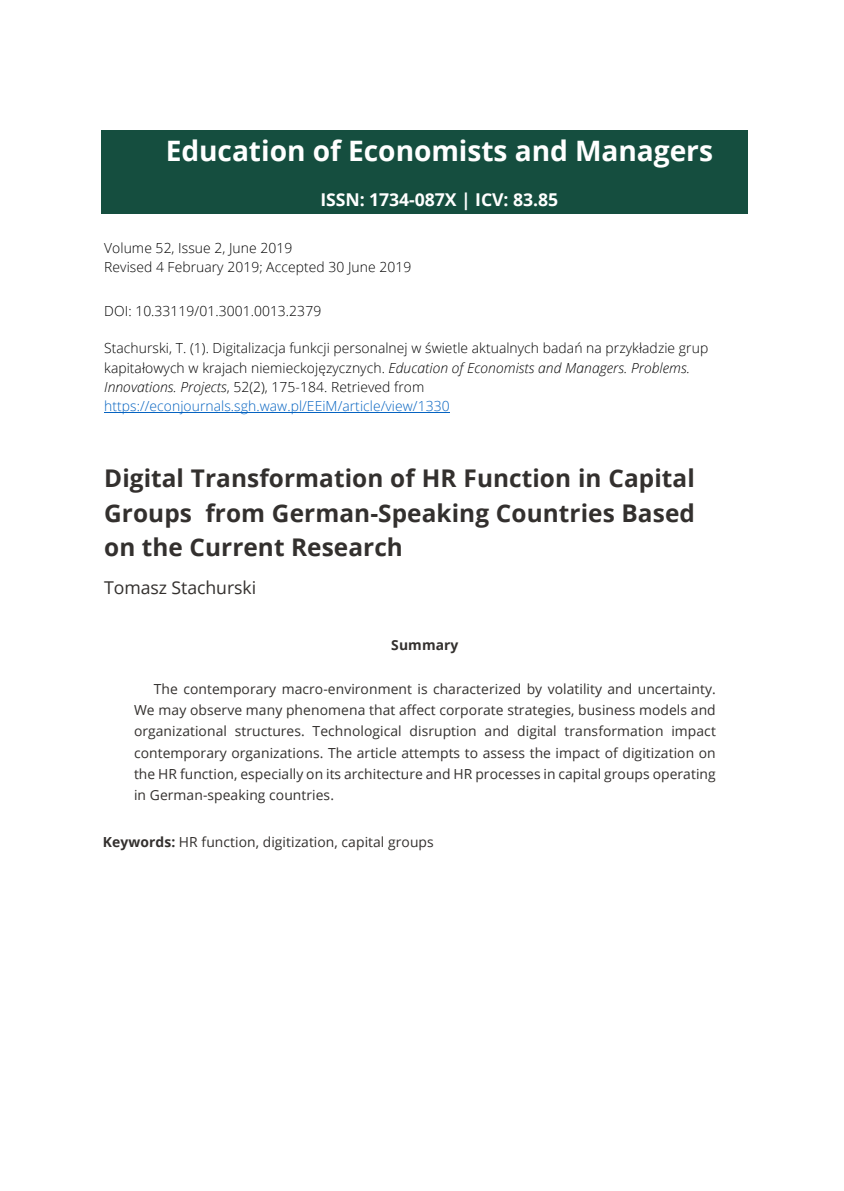
<style>
.page{position:relative;width:844px;height:1191px;background:#fff}
.page>*{position:absolute;margin:0;border:0;box-sizing:border-box;transform-origin:0 0}
.t1{font:700 28.18px "Open Sans";letter-spacing:-.005em;color:#fff}
.t2{font:700 24.32px/34.5px "Open Sans";letter-spacing:.005em;color:#33302e;text-align:justify}
.t3{font:700 17.68px "Open Sans";letter-spacing:-.005em;color:#fff}
.t4{font:17.68px "Open Sans";letter-spacing:-.005em;color:#33302e}
.t5{font:13.83px/21.2px "Open Sans";letter-spacing:.005em;color:#33302e;text-align:justify}
.t6{font:300 13.83px/19.2px "Open Sans";letter-spacing:.005em;color:#000}
.t7{font:700 13.83px "Open Sans";letter-spacing:.005em;color:#33302e}
.s1{font-style:italic}
.s2{color:#0563c1}
.s3{font-weight:700}
</style>
<div class="page">
<div style="left:102px;top:131px;width:646px;height:56px;background:#154e3f"></div>
<div style="left:102px;top:187px;width:646px;height:26px;background:#154e3f"></div>
<hr style="left:104px;top:412px;width:345px;height:1px;background:#0563c1">
<h1 class="t1" style="left:166px;top:130px;width:548px">Education of Economists and Managers</h1>
<p class="t3" style="left:320px;top:187px;width:239px">ISSN: 1734-087X | ICV: 83.85</p>
<p class="t6" style="left:104px;top:238px;width:308px">Volume 52, Issue 2, June 2019<br>Revised 4 February 2019; Accepted 30 June 2019</p>
<p class="t6" style="left:104px;top:300px;width:218px">DOI: 10.33119/01.3001.0013.2379</p>
<p class="t6" style="left:104px;top:338px;width:605px">Stachurski, T. (1). Digitalizacja funkcji personalnej w świetle aktualnych badań na przykładzie grup kapitałowych w krajach niemieckojęzycznych. <span class="s1">Education of Economists and Managers. Problems.<br>Innovations. Projects</span>, 52(2), 175-184. Retrieved from <span class="s2">https://econjournals.sgh.waw.pl/EEiM/article/view/1330</span></p>
<h2 class="t2" style="left:104px;top:460px;width:592px">Digital Transformation of HR Function in Capital Groups from German-Speaking Countries Based on the Current Research</h2>
<p class="t4" style="left:104px;top:575px;width:153px">Tomasz Stachurski</p>
<p class="t7" style="left:391px;top:635px;width:69px">Summary</p>
<p class="t5" style="left:134px;top:677px;width:583px;text-indent:20px">The contemporary macro-environment is characterized by volatility and uncertainty.<br>We may observe many phenomena that affect corporate strategies, business models and organizational structures. Technological disruption and digital transformation impact contemporary organizations. The article attempts to assess the impact of digitization on the HR function, especially on its architecture and HR processes in capital groups operating in German-speaking countries.</p>
<p class="t5" style="left:103px;top:831px;width:332px"><span class="s3">Keywords:</span> HR function, digitization, capital groups</p>
</div>
